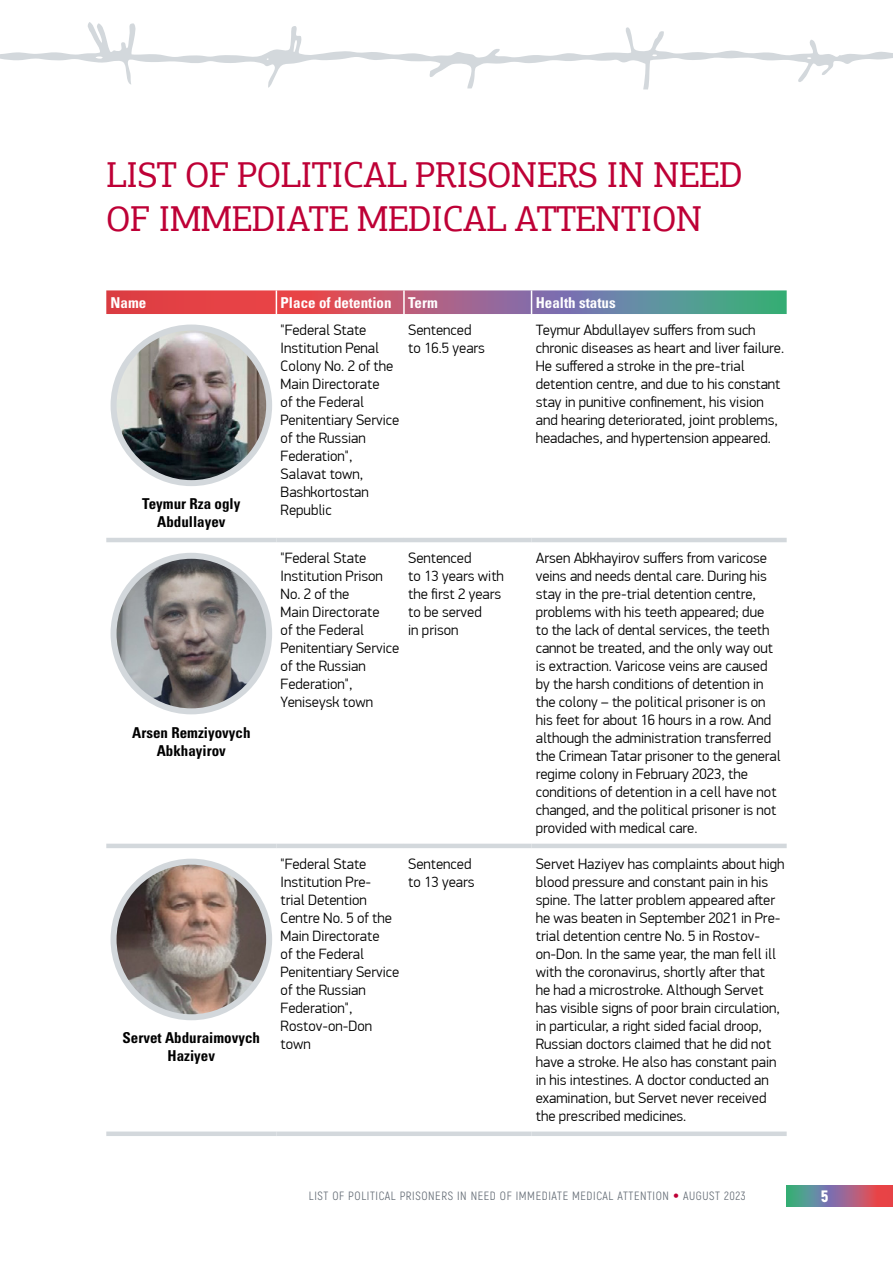
<style>
.page{position:relative;width:893px;height:1263px;background:#fff}
.page>*{position:absolute;margin:0;border:0;box-sizing:border-box;transform-origin:0 0}
._1{font:36px/43.2px "PF Agora Slab Pro";letter-spacing:-.02em;color:#be0036}
.t1{font:900 16.5px "Akrobat";color:#fff}
.TableTEXT{font:300 15px/18px "PF Din Display Pro";color:#000}
.Name{font:15px/18px "Univers LTCYR 67 Bold Cond";color:#000;text-align:center}
.t2{font:15px "Univers LTCYR 67 Bold Cond";color:#fff}
.t3{font:12px "Akrobat";letter-spacing:.05em;color:#666e77}
.s1{font-family:"Univers LTCYR 45";font-weight:300;color:#be0036}
</style>
<div class="page">
<svg style="left:787px;top:1185px;width:106px;height:22px;background:#957081"></svg>
<svg style="left:0;top:22px;width:893px;height:67px"></svg>
<svg style="left:106px;top:290px;width:681px;height:24px;background:#a56b7a"></svg>
<hr style="left:106px;top:538px;width:170px;height:4px;background:#d3d8dc">
<hr style="left:276px;top:538px;width:128px;height:4px;background:#d3d8dc">
<hr style="left:404px;top:538px;width:127px;height:4px;background:#d3d8dc">
<hr style="left:531px;top:538px;width:256px;height:4px;background:#d3d8dc">
<hr style="left:106px;top:844px;width:170px;height:4px;background:#d3d8dc">
<hr style="left:276px;top:844px;width:128px;height:4px;background:#d3d8dc">
<hr style="left:404px;top:844px;width:127px;height:4px;background:#d3d8dc">
<hr style="left:531px;top:844px;width:256px;height:4px;background:#d3d8dc">
<div style="left:106px;top:1131px;width:170px;height:5px;background:#d3d8dc"></div>
<div style="left:276px;top:1131px;width:128px;height:5px;background:#d3d8dc"></div>
<div style="left:404px;top:1131px;width:127px;height:5px;background:#d3d8dc"></div>
<div style="left:531px;top:1131px;width:256px;height:5px;background:#d3d8dc"></div>
<img style="left:114px;top:327px;width:155px;height:156px;border-radius:78px">
<div style="left:111px;top:324px;width:161px;height:162px;border:6px solid #d3d8dc;border-radius:50%"></div>
<img style="left:114px;top:556px;width:155px;height:155px">
<div style="left:111px;top:553px;width:161px;height:161px;border:6px solid #d3d8dc;border-radius:50%"></div>
<img style="left:114px;top:862px;width:155px;height:155px;border-radius:78px">
<div style="left:111px;top:859px;width:161px;height:161px;border:6px solid #d3d8dc;border-radius:50%"></div>
<p class="_1" style="left:106px;top:153px;width:638px">LIST OF POLITICAL PRISONERS IN NEED<br>OF IMMEDIATE MEDICAL ATTENTION</p>
<p class="t2" style="left:111px;top:293px;width:37px">Name</p>
<p class="t2" style="left:281px;top:293px;width:112px">Place of detention</p>
<p class="t2" style="left:408px;top:293px;width:31px">Term</p>
<p class="t2" style="left:536px;top:293px;width:81px">Health status</p>
<p class="Name" style="left:142px;top:495px;width:100px">Teymur Rza ogly<br>Abdullayev</p>
<p class="Name" style="left:132px;top:723px;width:120px">Arsen Remziyovych<br>Abkhayirov</p>
<p class="Name" style="left:123px;top:1029px;width:139px">Servet Abduraimovych<br>Haziyev</p>
<p class="TableTEXT" style="left:281px;top:321px;width:120px">"Federal State<br>Institution Penal<br>Colony No. 2 of the<br>Main Directorate<br>of the Federal<br>Penitentiary Service of the Russian<br>Federation",<br>Salavat town,<br>Bashkortostan<br>Republic</p>
<p class="TableTEXT" style="left:408px;top:321px;width:78px">Sentenced to 16.5 years</p>
<p class="TableTEXT" style="left:536px;top:321px;width:250px">Teymur Abdullayev suffers from such chronic diseases as heart and liver failure.<br>He suffered a stroke in the pre-trial detention centre, and due to his constant stay in punitive confinement, his vision and hearing deteriorated, joint problems, headaches, and hypertension appeared.</p>
<p class="TableTEXT" style="left:281px;top:549px;width:120px">"Federal State<br>Institution Prison<br>No. 2 of the<br>Main Directorate<br>of the Federal<br>Penitentiary Service of the Russian<br>Federation",<br>Yeniseysk town</p>
<p class="TableTEXT" style="left:408px;top:549px;width:97px">Sentenced<br>to 13 years with the first 2 years to be served<br>in prison</p>
<p class="TableTEXT" style="left:536px;top:549px;width:246px">Arsen Abkhayirov suffers from varicose veins and needs dental care. During his stay in the pre-trial detention centre, problems with his teeth appeared; due<br>to the lack of dental services, the teeth cannot be treated, and the only way out is extraction. Varicose veins are caused by the harsh conditions of detention in the colony – the political prisoner is on his feet for about 16 hours in a row. And although the administration transferred the Crimean Tatar prisoner to the general regime colony in February 2023, the conditions of detention in a cell have not changed, and the political prisoner is not provided with medical care.</p>
<p class="TableTEXT" style="left:281px;top:855px;width:120px">"Federal State<br>Institution Pre-<br>trial Detention<br>Centre No. 5 of the<br>Main Directorate<br>of the Federal<br>Penitentiary Service of the Russian<br>Federation",<br>Rostov-on-Don town</p>
<p class="TableTEXT" style="left:408px;top:855px;width:68px">Sentenced to 13 years</p>
<p class="TableTEXT" style="left:536px;top:855px;width:250px">Servet Haziyev has complaints about high blood pressure and constant pain in his spine. The latter problem appeared after he was beaten in September 2021 in Pre&shy;trial detention centre No. 5 in Rostov&shy;on-Don. In the same year, the man fell ill with the coronavirus, shortly after that<br>he had a microstroke. Although Servet has visible signs of poor brain circulation, in particular, a right sided facial droop, Russian doctors claimed that he did not have a stroke. He also has constant pain in his intestines. A doctor conducted an examination, but Servet never received the prescribed medicines.</p>
<p class="t3" style="left:309px;top:1189px;width:438px">LIST OF POLITICAL PRISONERS IN NEED OF IMMEDIATE MEDICAL ATTENTION <span class="s1">•</span> AUGUST 2023</p>
<p class="t1" style="left:821px;top:1185px;width:9px">5</p>
</div>
